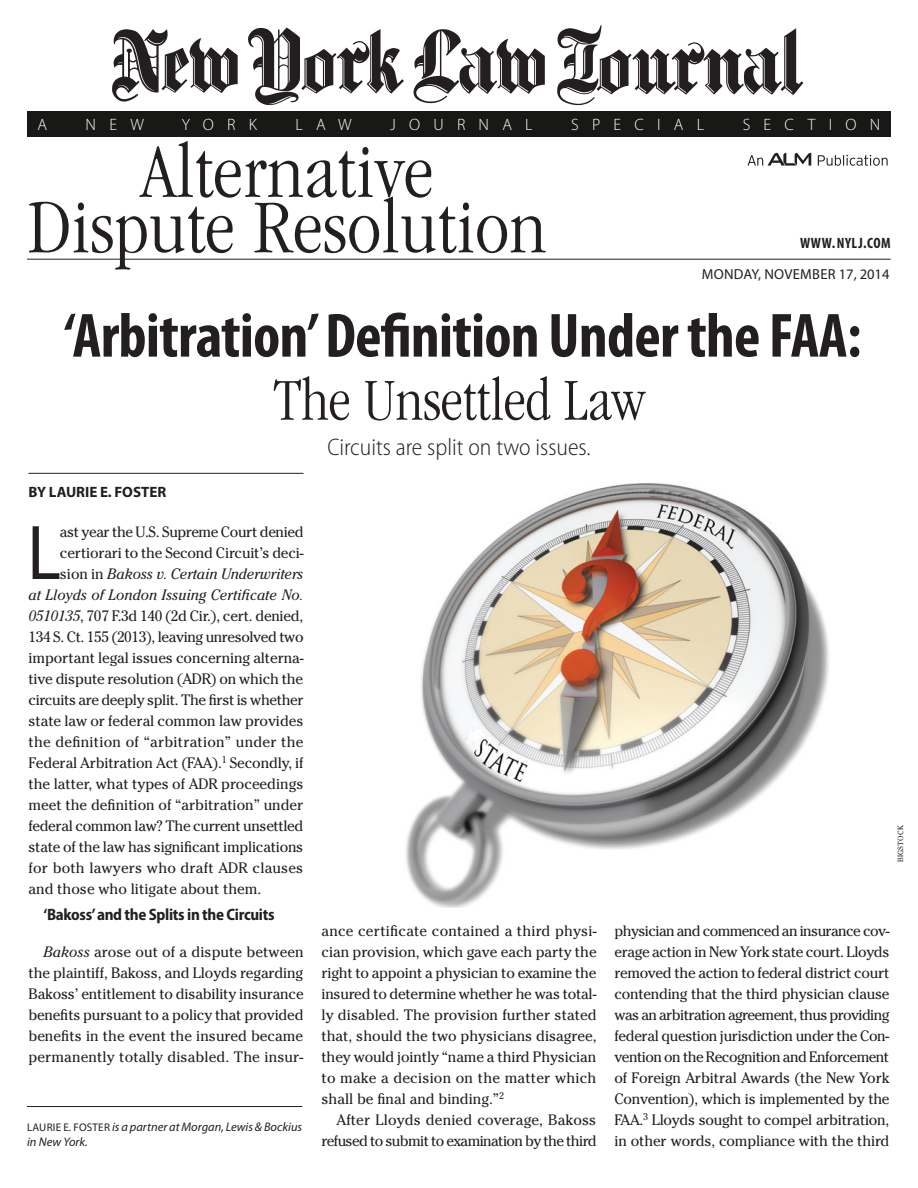
<style>
.page{position:relative;width:918px;height:1188px;background:#fff}
.page>*{position:absolute;margin:0;border:0;box-sizing:border-box;transform-origin:0 0}
.t1{font:300 condensed 78.75px/55.5px "ITC Garamond Std";letter-spacing:.005em;color:#231f20;text-align:center}
.t2{font:condensed 73.8px "Helvetica Neue LT Std";color:#231f20;scale:.96 1}
.t3{font:700 condensed 63px "Myriad Pro";letter-spacing:-.01em;color:#231f20}
.t4{font:300 condensed 61.5px "ITC Garamond Std";color:#231f20}
.t5{font:300 semi-condensed 24px "Myriad Pro";color:#231f20}
.t6{font:700 semi-condensed 16.5px "Myriad Pro";letter-spacing:-.02em;color:#231f20}
.t7{font:300 16.5px "Myriad Pro";letter-spacing:.805em;color:#fff}
.t8{font:15px/21px "Cheltenham Std";letter-spacing:-.01em;color:#231f20;text-align:justify}
.t9{font:italic 15px "Cheltenham Std";letter-spacing:.005em;color:#231f20}
.t10{font:15px/21px "Cheltenham Std";letter-spacing:-.04em;color:#231f20;text-align:right}
.t11{font:15px "Cheltenham Std";letter-spacing:.015em;color:#231f20}
.t12{font:700 15px "Myriad Pro";color:#231f20}
.t13{font:700 condensed 15px "Myriad Pro";letter-spacing:.04em;color:#231f20}
.t14{font:14.55px "Myriad Pro";letter-spacing:.02em;color:#231f20}
.t15{font:italic 12.45px/14.4px "Myriad Pro";color:#231f20}
.t16{font:7.5px "Cheltenham Std";letter-spacing:.03em;color:#231f20}
.s1{font-style:normal}
.s2{font-style:italic}
.s3{font-style:normal;font-size:11.1px}
</style>
<div class="page">
<img style="left:112px;top:25px;width:692px;height:81px">
<hr style="left:27px;top:259px;width:864px;height:1px;background:#231f20">
<svg style="left:818px;top:155px;width:70px;height:11px"></svg>
<svg style="left:748px;top:153px;width:63px;height:13px"></svg>
<hr style="left:28px;top:473px;width:275px;height:1px;background:#231f20">
<hr style="left:27px;top:1106px;width:275px;height:1px;background:#231f20">
<div style="left:27px;top:111px;width:864px;height:26px;background:#181817"></div>
<img style="left:405px;top:483px;width:424px;height:424px">
<p class="t7" style="left:38px;top:116px;width:11px">A</p>
<p class="t7" style="left:86px;top:116px;width:60px">NEW</p>
<p class="t7" style="left:182px;top:116px;width:77px">YORK</p>
<p class="t7" style="left:295px;top:116px;width:58px">LAW</p>
<p class="t7" style="left:390px;top:116px;width:144px">JOURNAL</p>
<p class="t7" style="left:571px;top:116px;width:135px">SPECIAL</p>
<p class="t7" style="left:743px;top:116px;width:139px">SECTION</p>
<h1 class="t1" style="left:28px;top:145px;width:520px">Alternative<br>Dispute Resolution</h1>
<p class="t13" style="left:800px;top:235px;width:92px">www. NYLJ.com</p>
<p class="t14" style="left:702px;top:266px;width:189px">MONDAY, NOVEMBER 17, 2014</p>
<h3 class="t3" style="left:64px;top:301px;width:799px">‘Arbitration’ Definition Under the FAA:</h3>
<h3 class="t4" style="left:273px;top:366px;width:373px">The Unsettled Law</h3>
<p class="t12" style="left:29px;top:483px;width:139px">BY LAURIE E. FOSTER</p>
<h2 class="t2" style="left:28px;top:510px;width:34px">L</h2>
<p class="t8" style="left:60px;top:521px;width:245px">ast year the U.S. Supreme Court denied</p>
<p class="t8" style="left:60px;top:542px;width:245px">certiorari to the Second Circuit’s deci-</p>
<p class="t9" style="left:60px;top:565px;width:245px"><span class="s1">sion in</span> Bakoss v. Certain Underwriters</p>
<p class="t9" style="left:28px;top:586px;width:277px">at Lloyds of London Issuing Certificate No.</p>
<p class="t8" style="left:28px;top:605px;width:276px"><span class="s2">0510135</span>, 707 F.3d 140 (2d Cir.), cert. denied,</p>
<p class="t8" style="left:28px;top:626px;width:277px">134 S. Ct. 155 (2013), leaving unresolved two</p>
<p class="t8" style="left:28px;top:647px;width:277px">important legal issues concerning alterna-</p>
<p class="t8" style="left:28px;top:668px;width:276px">tive dispute resolution (ADR) on which the</p>
<p class="t8" style="left:28px;top:689px;width:277px">circuits are deeply split. The first is whether</p>
<p class="t8" style="left:28px;top:710px;width:276px">state law or federal common law provides</p>
<p class="t11" style="left:28px;top:733px;width:277px">the definition of “arbitration” under the</p>
<p class="t8" style="left:28px;top:752px;width:276px">Federal Arbitration Act (FAA).<sup>1</sup> Secondly, if</p>
<p class="t8" style="left:28px;top:773px;width:276px">the latter, what types of ADR proceedings</p>
<p class="t8" style="left:28px;top:794px;width:276px">meet the definition of “arbitration” under</p>
<p class="t8" style="left:28px;top:815px;width:276px">federal common law? The current unsettled</p>
<p class="t8" style="left:28px;top:836px;width:276px">state of the law has significant implications</p>
<p class="t11" style="left:28px;top:859px;width:276px">for both lawyers who draft ADR clauses</p>
<p class="t8" style="left:28px;top:878px;width:234px">and those who litigate about them.</p>
<p class="t6" style="left:44px;top:905px;width:233px">‘Bakoss’ and the Splits in the Circuits</p>
<p class="t8" style="left:29px;top:941px;width:277px;text-indent:15px"><span class="s2">Bakoss</span> arose out of a dispute between the plaintiff, Bakoss, and Lloyds regarding Bakoss’ entitlement to disability insurance benefits pursuant to a policy that provided benefits in the event the insured became permanently totally disabled. The insur-</p>
<p class="t15" style="left:27px;top:1120px;width:277px"><span class="s3">LAURIE E. FOSTER</span> is a partner at Morgan, Lewis &amp; Bockius in New York.</p>
<h3 class="t5" style="left:327px;top:434px;width:265px">Circuits are split on two issues.</h3>
<p class="t16" style="left:896px;top:862px;width:38px;rotate:-90deg">Bigstock</p>
<p class="t8" style="left:322px;top:920px;width:277px">ance certificate contained a third physi&shy;cian provision, which gave each party the right to appoint a physician to examine the insured to determine whether he was total&shy;ly disabled. The provision further stated that, should the two physicians disagree, they would jointly “name a third Physician to make a decision on the matter which shall be final and binding.”<sup>2</sup></p>
<p class="t10" style="left:322px;top:1109px;width:277px">After Lloyds denied coverage, Bakoss refused to submit to examination by the third</p>
<p class="t8" style="left:615px;top:920px;width:277px">physician and commenced an insurance cov&shy;erage action in New York state court. Lloyds removed the action to federal district court contending that the third physician clause was an arbitration agreement, thus providing federal question jurisdiction under the Con&shy;vention on the Recognition and Enforcement of Foreign Arbitral Awards (the New York Convention), which is implemented by the FAA.<sup>3</sup> Lloyds sought to compel arbitration, in other words, compliance with the third</p>
</div>
